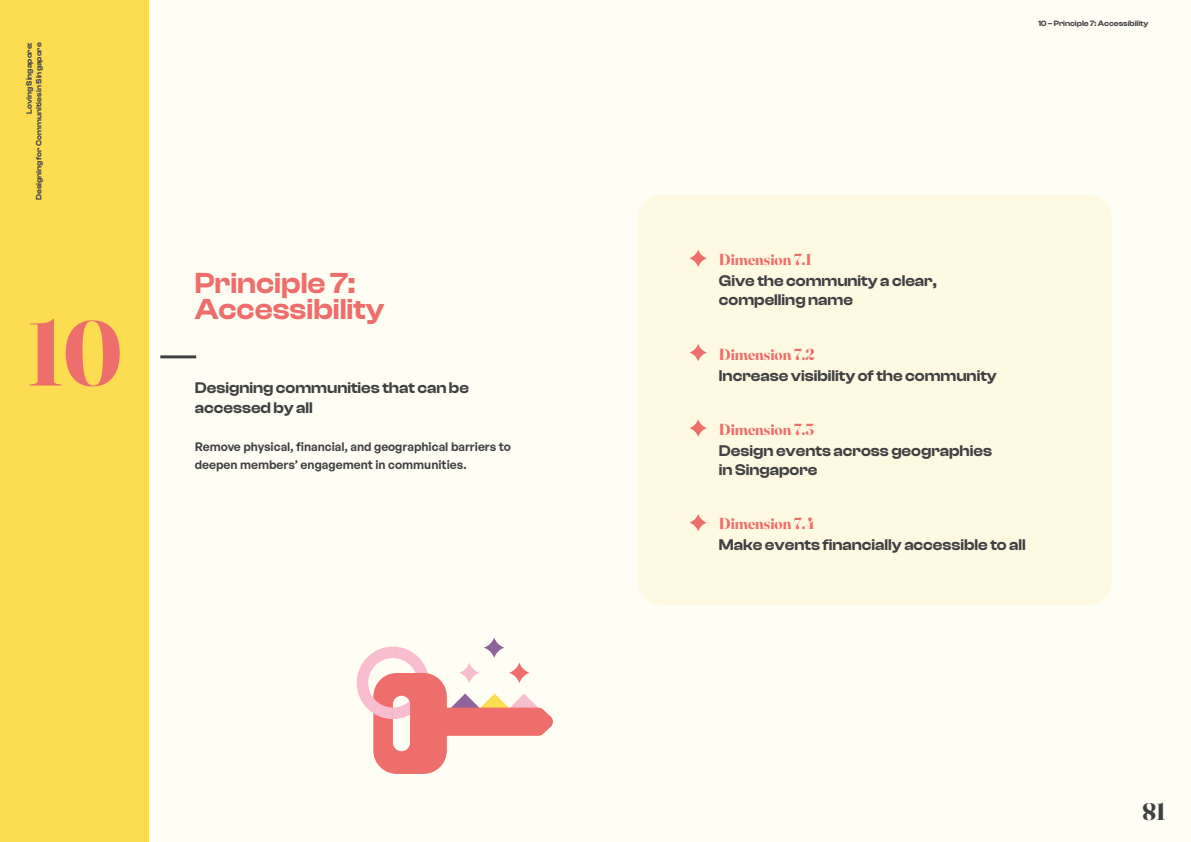
<style>
.page{position:relative;width:1191px;height:842px;background:#fffef4}
.page>*{position:absolute;margin:0;border:0;box-sizing:border-box;transform-origin:0 0}
.t1{font:700 92px "Fraunces 144 pt";color:#ed6e6b}
.t2{font:700 30px/26px "Clash Display Variable";color:#ed6e6b}
.t3{font:700 24px "Fraunces 144 pt";color:#414042}
.t4{font:600 16px/19.3px "Clash Display";color:#414042}
.t5{font:700 16px "Fraunces 144 pt";color:#ed6e6b}
.t6{font:600 12px/18px "General Sans";color:#414042}
.t7{font:600 8px/9.6px "Clash Display";color:#414042;text-align:right}
</style>
<div class="page">
<div style="left:0;top:0;width:148px;height:842px;background:#fcdc51"></div>
<div style="left:638px;top:195px;width:473px;height:410px;background:#fef9e1;border-radius:23px"></div>
<hr style="left:160px;top:355px;width:36px;height:3px;background:#414042">
<svg style="left:689px;top:249px;width:18px;height:18px"></svg>
<svg style="left:689px;top:419px;width:18px;height:18px"></svg>
<svg style="left:689px;top:514px;width:18px;height:17px"></svg>
<svg style="left:689px;top:344px;width:18px;height:17px"></svg>
<svg style="left:357px;top:647px;width:196px;height:127px"></svg>
<svg style="left:484px;top:637px;width:20px;height:21px"></svg>
<svg style="left:509px;top:662px;width:20px;height:21px"></svg>
<svg style="left:459px;top:662px;width:20px;height:21px"></svg>
<p class="t7" style="left:25px;top:200px;width:159px;rotate:-90deg">Loving Singapore:<br>Designing for Communities in Singapore</p>
<h1 class="t1" style="left:28px;top:286px;width:96px">10</h1>
<h2 class="t2" style="left:195px;top:270px;width:191px">Principle 7:<br>Accessibility</h2>
<p class="t4" style="left:195px;top:378px;width:276px;line-height:20px">Designing communities that can be accessed by all</p>
<p class="t6" style="left:195px;top:438px;width:318px">Remove physical, financial, and geographical barriers to deepen members’ engagement in communities.</p>
<p class="t7" style="left:1038px;top:18px;width:112px">10 – Principle 7: Accessibility</p>
<p class="t5" style="left:719px;top:248px;width:94px">Dimension 7.1</p>
<p class="t4" style="left:719px;top:271px;width:219px">Give the community a clear, compelling name</p>
<p class="t5" style="left:719px;top:342px;width:97px">Dimension 7.2</p>
<p class="t4" style="left:719px;top:366px;width:279px">Increase visibility of the community</p>
<p class="t5" style="left:719px;top:418px;width:97px">Dimension 7.3</p>
<p class="t4" style="left:719px;top:441px;width:275px">Design events across geographies in Singapore</p>
<p class="t5" style="left:719px;top:512px;width:98px">Dimension 7.4</p>
<p class="t4" style="left:719px;top:535px;width:308px">Make events financially accessible to all</p>
<h3 class="t3" style="left:1142px;top:794px;width:24px">81</h3>
</div>
